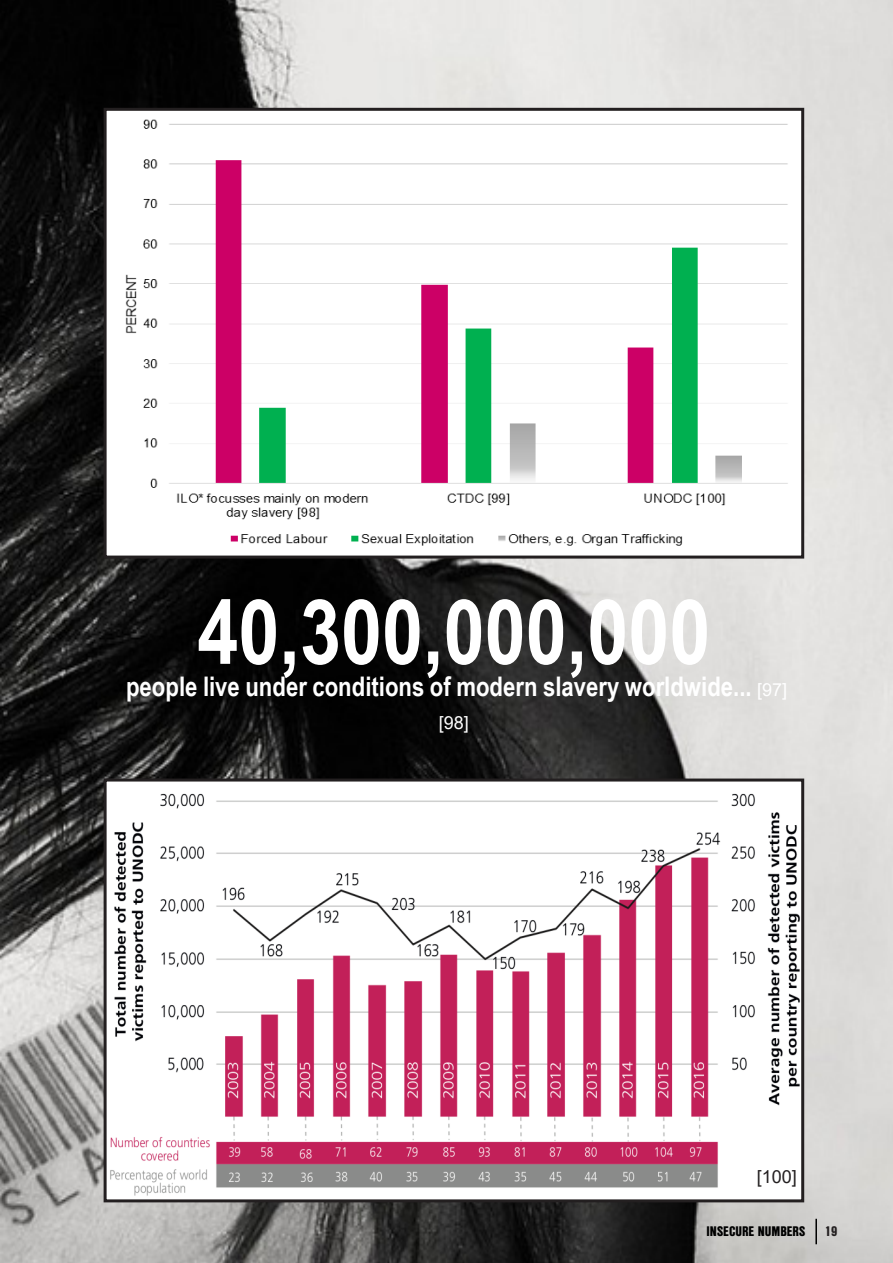
<style>
.page{position:relative;width:893px;height:1263px;background:#fff}
.page>*{position:absolute;margin:0;border:0;box-sizing:border-box;transform-origin:0 0}
.White_magazine_name{font:700 90px "Arial Narrow";color:#fff}
.White_magazine_name-2{font:700 27px "Arial Narrow";color:#fff}
.White_magazine_name-3{font:18px "Arial";color:#231f20}
.White_magazine_name-4{font:18px "Arial";color:#fff}
.Magazine_name_right{font:900 13.5px "Nimbus San Con L";color:#000}
.Left_page_number{font:900 13.5px "Nimbus San Con L";color:#231f20}
.s1{font-family:"Arial";font-weight:400;font-size:18px}
</style>
<div class="page">
<img style="left:0;top:0;width:893px;height:1263px">
<hr style="left:815px;top:1219px;width:2px;height:25px;background:#000">
<img style="left:108px;top:782px;width:692px;height:416px">
<div style="left:104px;top:778px;width:700px;height:424px;border:3px solid #231f20"></div>
<img style="left:108px;top:112px;width:692px;height:443px">
<div style="left:104px;top:108px;width:700px;height:451px;border:3px solid #231f20"></div>
<p class="White_magazine_name" style="left:197px;top:564px;width:514px">40,300,000,000</p>
<p class="White_magazine_name-2" style="left:126px;top:666px;width:663px">people live under conditions of modern slavery worldwide... <span class="s1">[97]</span></p>
<p class="White_magazine_name-4" style="left:439px;top:710px;width:32px">[98]</p>
<p class="White_magazine_name-3" style="left:757px;top:1164px;width:42px">[100]</p>
<p class="Magazine_name_right" style="left:707px;top:1221px;width:100px">INSECURE NUMBERS</p>
<p class="Left_page_number" style="left:825px;top:1221px;width:14px">19</p>
</div>
